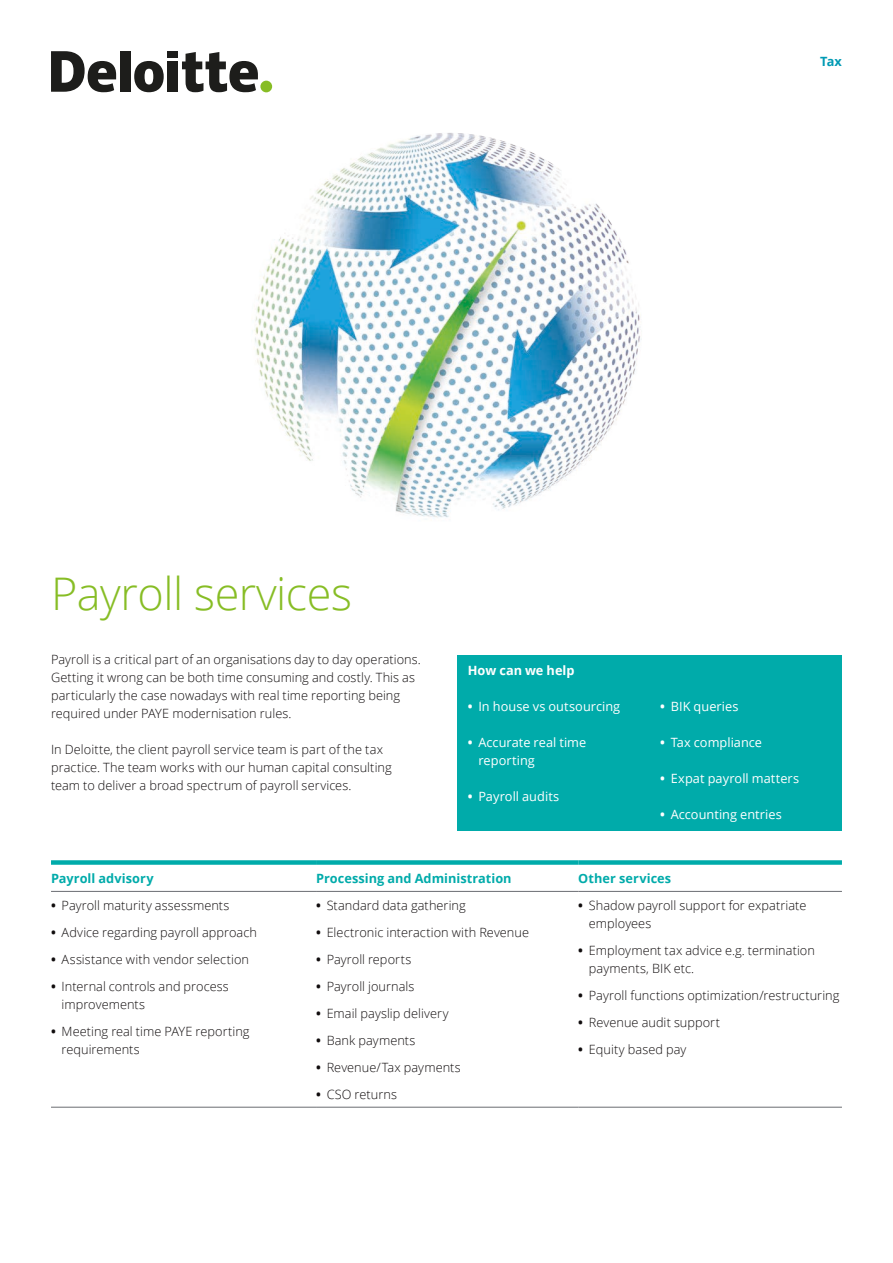
<style>
.page{position:relative;width:893px;height:1263px;background:#fff}
.page>*{position:absolute;margin:0;border:0;box-sizing:border-box;transform-origin:0 0}
.Story_heading_light{font:300 45px "Open Sans";letter-spacing:-.01em;color:#87bd25}
.Body_copy__8_5_12pt{font:300 12.75px/18px "Open Sans";letter-spacing:.005em;color:#100c0d}
.t1{font:12.75px/18px "Open Sans";letter-spacing:.005em;color:#fff}
.Chart_Table_subheadi{font:700 12.75px "Open Sans";letter-spacing:.005em;color:#00abaa}
.Subhead__white_8_5_1{font:700 12.75px "Open Sans";color:#fff}
.Body_copy__8_5_12pt-2{font:700 12.75px "Open Sans";color:#009ab4}
.s1{font-weight:700}
</style>
<div class="page">
<div style="left:260px;top:81px;width:12px;height:11px;background:#87bd25;border-radius:50%"></div>
<div style="left:120px;top:51px;width:10px;height:41px;background:#1d1d1b"></div>
<svg style="left:134px;top:61px;width:30px;height:31px"></svg>
<div style="left:168px;top:61px;width:10px;height:31px;background:#1d1d1b"></div>
<div style="left:168px;top:51px;width:10px;height:7px;background:#1d1d1b"></div>
<svg style="left:182px;top:52px;width:76px;height:40px"></svg>
<svg style="left:51px;top:51px;width:65px;height:41px"></svg>
<img style="left:251px;top:133px;width:391px;height:391px;border-radius:196px">
<hr style="left:51px;top:1107px;width:265px;height:1px;background:#6b6d72">
<hr style="left:316px;top:1107px;width:262px;height:1px;background:#6b6d72">
<hr style="left:578px;top:1107px;width:264px;height:1px;background:#6b6d72">
<hr style="left:316px;top:891px;width:262px;height:1px;background:#6b6d72">
<hr style="left:578px;top:891px;width:264px;height:1px;background:#6b6d72">
<hr style="left:51px;top:891px;width:265px;height:1px;background:#6b6d72">
<div style="left:51px;top:860px;width:265px;height:5px;background:#00abaa"></div>
<div style="left:316px;top:860px;width:262px;height:5px;background:#00abaa"></div>
<div style="left:578px;top:860px;width:264px;height:5px;background:#00abaa"></div>
<div style="left:457px;top:655px;width:385px;height:175px;background:#00abaa"></div>
<p class="Body_copy__8_5_12pt-2" style="left:820px;top:52px;width:23px">Tax</p>
<p class="Story_heading_light" style="left:51px;top:562px;width:303px">Payroll services</p>
<p class="Body_copy__8_5_12pt" style="left:51px;top:650px;width:371px">Payroll is a critical part of an organisations day to day operations.<br>Getting it wrong can be both time consuming and costly. This as particularly the case nowadays with real time reporting being required under PAYE modernisation rules.</p>
<p class="Body_copy__8_5_12pt" style="left:51px;top:740px;width:342px">In Deloitte, the client payroll service team is part of the tax practice. The team works with our human capital consulting team to deliver a broad spectrum of payroll services.</p>
<p class="Subhead__white_8_5_1" style="left:468px;top:661px;width:108px">How can we help</p>
<p class="t1" style="left:468px;top:697px;width:154px"><span class="s1">•</span> In house vs outsourcing</p>
<p class="t1" style="left:478px;top:733px;width:109px;text-indent:-11px"><span class="s1">•</span> Accurate real time reporting</p>
<p class="t1" style="left:468px;top:787px;width:93px"><span class="s1">•</span> Payroll audits</p>
<p class="t1" style="left:660px;top:697px;width:80px"><span class="s1">•</span> BIK queries</p>
<p class="t1" style="left:660px;top:733px;width:103px"><span class="s1">•</span> Tax compliance</p>
<p class="t1" style="left:660px;top:769px;width:140px"><span class="s1">•</span> Expat payroll matters</p>
<p class="t1" style="left:660px;top:805px;width:123px"><span class="s1">•</span> Accounting entries</p>
<p class="Chart_Table_subheadi" style="left:51px;top:869px;width:104px">Payroll advisory</p>
<p class="Chart_Table_subheadi" style="left:316px;top:869px;width:197px">Processing and Administration</p>
<p class="Chart_Table_subheadi" style="left:578px;top:869px;width:94px">Other services</p>
<p class="Body_copy__8_5_12pt" style="left:51px;top:896px;width:180px"><span class="s1">•</span> Payroll maturity assessments</p>
<p class="Body_copy__8_5_12pt" style="left:51px;top:923px;width:207px"><span class="s1">•</span> Advice regarding payroll approach</p>
<p class="Body_copy__8_5_12pt" style="left:51px;top:950px;width:200px"><span class="s1">•</span> Assistance with vendor selection</p>
<p class="Body_copy__8_5_12pt" style="left:62px;top:977px;width:169px;text-indent:-11px"><span class="s1">•</span> Internal controls and process improvements</p>
<p class="Body_copy__8_5_12pt" style="left:62px;top:1022px;width:189px;text-indent:-11px"><span class="s1">•</span> Meeting real time PAYE reporting requirements</p>
<p class="Body_copy__8_5_12pt" style="left:589px;top:896px;width:219px;text-indent:-11px"><span class="s1">•</span> Shadow payroll support for expatriate employees</p>
<p class="Body_copy__8_5_12pt" style="left:589px;top:941px;width:228px;text-indent:-11px"><span class="s1">•</span> Employment tax advice e.g. termination payments, BIK etc.</p>
<p class="Body_copy__8_5_12pt" style="left:578px;top:986px;width:263px"><span class="s1">•</span> Payroll functions optimization/restructuring</p>
<p class="Body_copy__8_5_12pt" style="left:578px;top:1013px;width:143px"><span class="s1">•</span> Revenue audit support</p>
<p class="Body_copy__8_5_12pt" style="left:578px;top:1040px;width:110px"><span class="s1">•</span> Equity based pay</p>
<p class="Body_copy__8_5_12pt" style="left:316px;top:896px;width:151px"><span class="s1">•</span> Standard data gathering</p>
<p class="Body_copy__8_5_12pt" style="left:316px;top:923px;width:214px"><span class="s1">•</span> Electronic interaction with Revenue</p>
<p class="Body_copy__8_5_12pt" style="left:316px;top:950px;width:97px"><span class="s1">•</span> Payroll reports</p>
<p class="Body_copy__8_5_12pt" style="left:316px;top:977px;width:100px"><span class="s1">•</span> Payroll journals</p>
<p class="Body_copy__8_5_12pt" style="left:316px;top:1004px;width:134px"><span class="s1">•</span> Email payslip delivery</p>
<p class="Body_copy__8_5_12pt" style="left:316px;top:1031px;width:101px"><span class="s1">•</span> Bank payments</p>
<p class="Body_copy__8_5_12pt" style="left:316px;top:1058px;width:146px"><span class="s1">•</span> Revenue/Tax payments</p>
<p class="Body_copy__8_5_12pt" style="left:316px;top:1085px;width:82px"><span class="s1">•</span> CSO returns</p>
</div>
